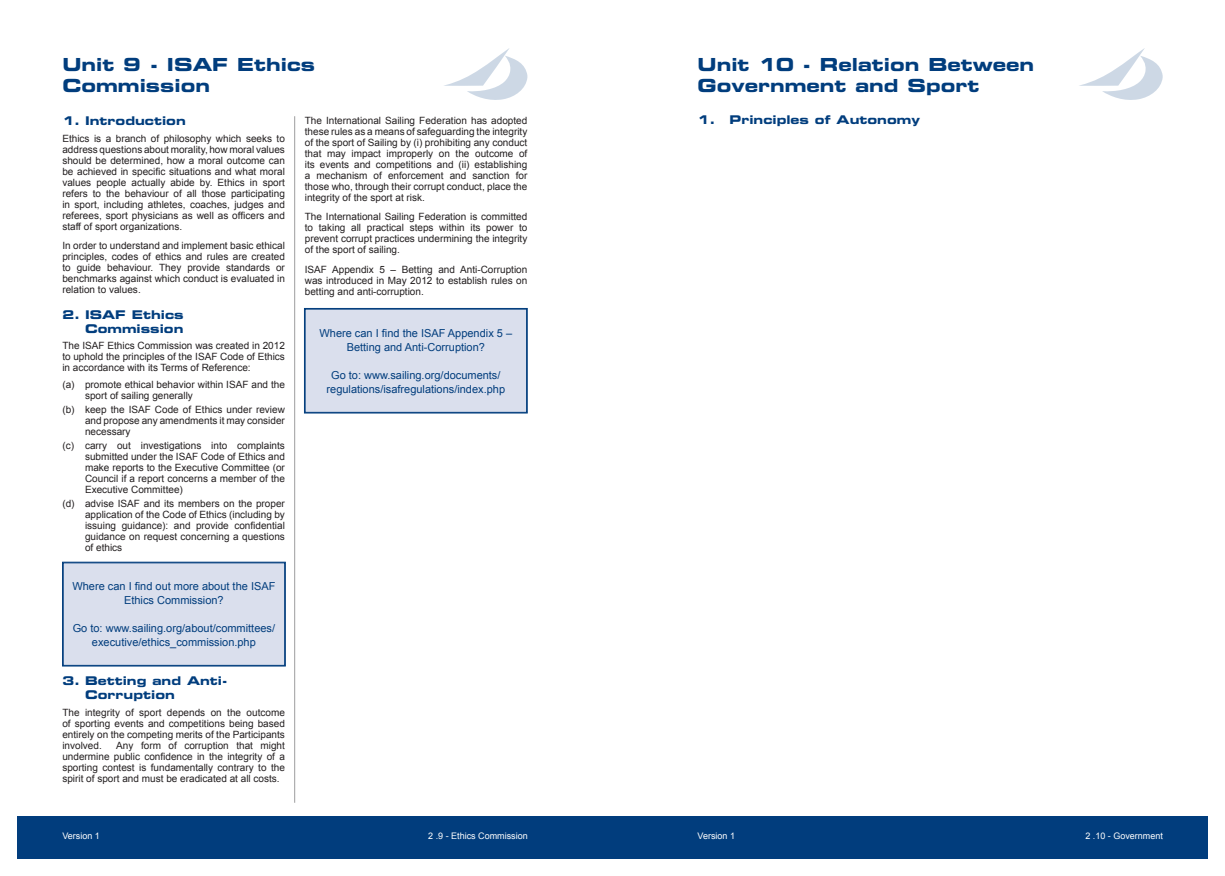
<style>
.page{position:relative;width:1225px;height:876px;background:#fff}
.page>*{position:absolute;margin:0;border:0;box-sizing:border-box;transform-origin:0 0}
.Unit_Main_Heading_bl{font:18px/21px "Eurostile LT Std Bold Ex 2";color:#013d7d}
.Tab_Section_Heading{font:12px/14px "Eurostile LT Std Bold Ex 2";color:#013d7d;text-align:right}
.Boxed_Text{font:11px/14px "Arial";color:#013d7d;text-align:center}
.Normal_Paragraph{font:10px/11px "Arial";color:#231f20;text-align:justify}
.ABC_Heading{font:10px/11px "Arial";color:#231f20;text-align:justify}
.t1{font:9px "Arial";color:#fff}
</style>
<div class="page">
<svg style="left:444px;top:48px;width:83px;height:52px"></svg>
<div style="left:17px;top:816px;width:595px;height:43px;background:#013d7d"></div>
<hr style="left:294px;top:116px;width:1px;height:687px;background:#9d9d9e">
<div style="left:62px;top:562px;width:224px;height:104px;background:#dadfed"></div>
<div style="left:63px;top:563px;width:222px;height:102px;border:1px solid #013d7d"></div>
<div style="left:304px;top:308px;width:223px;height:105px;background:#dadfed"></div>
<div style="left:612px;top:816px;width:596px;height:43px;background:#013d7d"></div>
<svg style="left:1079px;top:48px;width:83px;height:52px"></svg>
<p class="Unit_Main_Heading_bl" style="left:62px;top:54px;width:254px">Unit 9 - ISAF Ethics<br>Commission</p>
<p class="Tab_Section_Heading" style="left:62px;top:114px;width:125px">1. Introduction</p>
<p class="Normal_Paragraph" style="left:62px;top:133px;width:224px">Ethics is a branch of philosophy which seeks to address questions about morality, how moral values should be determined, how a moral outcome can be achieved in specific situations and what moral values people actually abide by. Ethics in sport refers to the behaviour of all those participating in sport, including athletes, coaches, judges and referees, sport physicians as well as officers and staff of sport organizations.</p>
<p class="Normal_Paragraph" style="left:62px;top:240px;width:224px">In order to understand and implement basic ethical principles, codes of ethics and rules are created to guide behaviour. They provide standards or benchmarks against which conduct is evaluated in relation to values.</p>
<p class="Tab_Section_Heading" style="left:62px;top:307px;width:123px">2. ISAF Ethics<br>Commission</p>
<p class="Normal_Paragraph" style="left:62px;top:340px;width:224px">The ISAF Ethics Commission was created in 2012 to uphold the principles of the ISAF Code of Ethics in accordance with its Terms of Reference:</p>
<p class="ABC_Heading" style="left:85px;top:379px;width:201px;text-indent:-23px">(a) promote ethical behavior within ISAF and the sport of sailing generally</p>
<p class="ABC_Heading" style="left:85px;top:404px;width:201px;text-indent:-23px">(b) keep the ISAF Code of Ethics under review and propose any amendments it may consider necessary</p>
<p class="ABC_Heading" style="left:85px;top:440px;width:201px;text-indent:-23px">(c) carry out investigations into complaints submitted under the ISAF Code of Ethics and make reports to the Executive Committee (or Council if a report concerns a member of the Executive Committee)</p>
<p class="ABC_Heading" style="left:85px;top:498px;width:201px;text-indent:-23px">(d) advise ISAF and its members on the proper application of the Code of Ethics (including by issuing guidance): and provide confidential guidance on request concerning a questions of ethics</p>
<p class="Boxed_Text" style="left:72px;top:579px;width:204px">Where can I find out more about the ISAF<br>Ethics Commission?</p>
<p class="Boxed_Text" style="left:73px;top:621px;width:204px">Go to: www.sailing.org/about/committees/ executive/ethics_commission.php</p>
<p class="Tab_Section_Heading" style="left:85px;top:674px;width:144px;text-align:left;text-indent:-23px">3. Betting and Anti-<br>Corruption</p>
<p class="Normal_Paragraph" style="left:62px;top:707px;width:224px">The integrity of sport depends on the outcome of sporting events and competitions being based entirely on the competing merits of the Participants involved.</p>
<p class="Normal_Paragraph" style="left:62px;top:740px;width:224px;text-indent:54px">Any form of corruption that might undermine public confidence in the integrity of a sporting contest is fundamentally contrary to the spirit of sport and must be eradicated at all costs.</p>
<p class="Normal_Paragraph" style="left:305px;top:115px;width:224px">The International Sailing Federation has adopted these rules as a means of safeguarding the integrity of the sport of Sailing by (i) prohibiting any conduct that may impact improperly on the outcome of its events and competitions and (ii) establishing a mechanism of enforcement and sanction for those who, through their corrupt conduct, place the integrity of the sport at risk.</p>
<p class="Normal_Paragraph" style="left:305px;top:211px;width:224px">The International Sailing Federation is committed to taking all practical steps within its power to prevent corrupt practices undermining the integrity of the sport of sailing.</p>
<p class="Normal_Paragraph" style="left:305px;top:264px;width:224px">ISAF Appendix 5 – Betting and Anti-Corruption was introduced in May 2012 to establish rules on betting and anti-corruption.</p>
<p class="Boxed_Text" style="left:319px;top:326px;width:194px">Where can I find the ISAF Appendix 5 –<br>Betting and Anti-Corruption?</p>
<p class="Boxed_Text" style="left:326px;top:368px;width:180px">Go to: www.sailing.org/documents/ regulations/isafregulations/index.php</p>
<p class="t1" style="left:62px;top:830px;width:39px">Version 1</p>
<p class="t1" style="left:428px;top:830px;width:101px">2 .9 - Ethics Commission</p>
<p class="Unit_Main_Heading_bl" style="left:697px;top:54px;width:338px">Unit 10 - Relation Between<br>Government and Sport</p>
<p class="Tab_Section_Heading" style="left:697px;top:112px;width:224px">1. Principles of Autonomy</p>
<p class="t1" style="left:697px;top:830px;width:39px">Version 1</p>
<p class="t1" style="left:1085px;top:830px;width:79px">2 .10 - Government</p>
</div>
